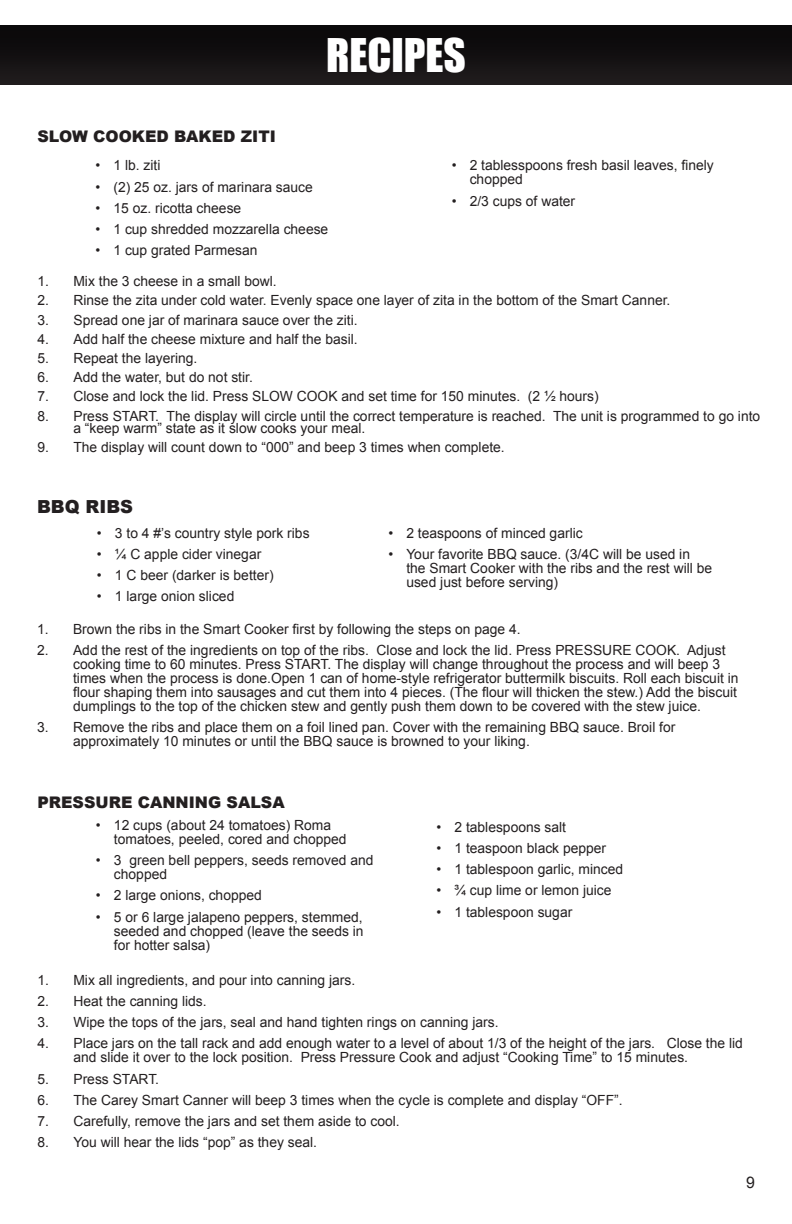
<style>
.page{position:relative;width:792px;height:1224px;background:#fff}
.page>*{position:absolute;margin:0;border:0;box-sizing:border-box;transform-origin:0 0}
.t1{font:42.6px "Impact";color:#fff}
.t2{font:900 18px "Arial";color:#231f20}
.t3{font:900 16px "Arial";color:#231f20}
.t4{font:16px "Arial";color:#231f20}
.t5{font:14px/14px "Arial";color:#231f20}
</style>
<div class="page">
<div style="left:0;top:23px;width:792px;height:64px;background:#231f20;opacity:.75"></div>
<p class="t3" style="left:37px;top:125px;width:240px">SLOW COOKED BAKED ZITI</p>
<h1 class="t1" style="left:326px;top:22px;width:141px">RECIPES</h1>
<p class="t5" style="left:95px;top:159px;width:66px">• 1 lb. ziti</p>
<p class="t5" style="left:95px;top:180px;width:219px">• (2) 25 oz. jars of marinara sauce</p>
<p class="t5" style="left:95px;top:201px;width:147px">• 15 oz. ricotta cheese</p>
<p class="t5" style="left:95px;top:222px;width:234px">• 1 cup shredded mozzarella cheese</p>
<p class="t5" style="left:95px;top:243px;width:164px">• 1 cup grated Parmesan</p>
<p class="t5" style="left:470px;top:159px;width:246px;text-indent:-18px">• 2 tablesspoons fresh basil leaves, finely chopped</p>
<p class="t5" style="left:452px;top:194px;width:125px">• 2/3 cups of water</p>
<p class="t5" style="left:37px;top:274px;width:241px">1. Mix the 3 cheese in a small bowl.</p>
<p class="t5" style="left:37px;top:294px;width:635px">2. Rinse the zita under cold water. Evenly space one layer of zita in the bottom of the Smart Canner.</p>
<p class="t5" style="left:37px;top:313px;width:322px">3. Spread one jar of marinara sauce over the ziti.</p>
<p class="t5" style="left:37px;top:332px;width:322px">4. Add half the cheese mixture and half the basil.</p>
<p class="t5" style="left:37px;top:351px;width:162px">5. Repeat the layering.</p>
<p class="t5" style="left:37px;top:370px;width:217px">6. Add the water, but do not stir.</p>
<p class="t5" style="left:37px;top:390px;width:563px">7. Close and lock the lid. Press SLOW COOK and set time for 150 minutes. (2 ½ hours)</p>
<p class="t5" style="left:73px;top:410px;width:688px;line-height:12px;text-indent:-36px">8. Press START. The display will circle until the correct temperature is reached. The unit is programmed to go into a “keep warm” state as it slow cooks your meal.</p>
<p class="t5" style="left:37px;top:440px;width:469px">9. The display will count down to “000” and beep 3 times when complete.</p>
<p class="t2" style="left:37px;top:493px;width:98px">BBQ RIBS</p>
<p class="t5" style="left:97px;top:526px;width:214px">• 3 to 4 #’s country style pork ribs</p>
<p class="t5" style="left:97px;top:547px;width:166px">• ¼ C apple cider vinegar</p>
<p class="t5" style="left:97px;top:568px;width:178px">• 1 C beer (darker is better)</p>
<p class="t5" style="left:97px;top:590px;width:139px">• 1 large onion sliced</p>
<p class="t5" style="left:388px;top:526px;width:196px">• 2 teaspoons of minced garlic</p>
<p class="t5" style="left:406px;top:547px;width:307px;text-indent:-18px">• Your favorite BBQ sauce. (3/4C will be used in the Smart Cooker with the ribs and the rest will be used just before serving)</p>
<p class="t5" style="left:37px;top:622px;width:485px">1. Brown the ribs in the Smart Cooker first by following the steps on page 4.</p>
<p class="t5" style="left:73px;top:643px;width:667px;text-indent:-36px">2. Add the rest of the ingredients on top of the ribs. Close and lock the lid. Press PRESSURE COOK. Adjust cooking time to 60 minutes. Press START. The display will change throughout the process and will beep 3 times when the process is done.Open 1 can of home-style refrigerator buttermilk biscuits. Roll each biscuit in flour shaping them into sausages and cut them into 4 pieces. (The flour will thicken the stew.) Add the biscuit dumplings to the top of the chicken stew and gently push them down to be covered with the stew juice.</p>
<p class="t5" style="left:73px;top:720px;width:604px;text-indent:-36px">3. Remove the ribs and place them on a foil lined pan. Cover with the remaining BBQ sauce. Broil for approximately 10 minutes or until the BBQ sauce is browned to your liking.</p>
<p class="t3" style="left:37px;top:790px;width:249px">PRESSURE CANNING SALSA</p>
<p class="t5" style="left:114px;top:818px;width:234px;text-indent:-18px">• 12 cups (about 24 tomatoes) Roma tomatoes, peeled, cored and chopped</p>
<p class="t5" style="left:114px;top:853px;width:261px;text-indent:-18px">• 3 green bell peppers, seeds removed and chopped</p>
<p class="t5" style="left:96px;top:889px;width:167px">• 2 large onions, chopped</p>
<p class="t5" style="left:114px;top:910px;width:251px;text-align:justify;text-indent:-18px">• 5 or 6 large jalapeno peppers, stemmed, seeded and chopped (leave the seeds in for hotter salsa)</p>
<p class="t5" style="left:436px;top:820px;width:131px">• 2 tablespoons salt</p>
<p class="t5" style="left:436px;top:841px;width:171px">• 1 teaspoon black pepper</p>
<p class="t5" style="left:436px;top:862px;width:188px">• 1 tablespoon garlic, minced</p>
<p class="t5" style="left:436px;top:884px;width:177px">• ¾ cup lime or lemon juice</p>
<p class="t5" style="left:436px;top:905px;width:137px">• 1 tablespoon sugar</p>
<p class="t5" style="left:37px;top:973px;width:319px">1. Mix all ingredients, and pour into canning jars.</p>
<p class="t5" style="left:37px;top:994px;width:171px">2. Heat the canning lids.</p>
<p class="t5" style="left:37px;top:1015px;width:463px">3. Wipe the tops of the jars, seal and hand tighten rings on canning jars.</p>
<p class="t5" style="left:73px;top:1037px;width:671px;text-indent:-36px">4. Place jars on the tall rack and add enough water to a level of about 1/3 of the height of the jars. Close the lid and slide it over to the lock position. Press Pressure Cook and adjust “Cooking Time” to 15 minutes.</p>
<p class="t5" style="left:37px;top:1072px;width:123px">5. Press START.</p>
<p class="t5" style="left:37px;top:1093px;width:587px">6. The Carey Smart Canner will beep 3 times when the cycle is complete and display “OFF”.</p>
<p class="t5" style="left:37px;top:1114px;width:364px">7. Carefully, remove the jars and set them aside to cool.</p>
<p class="t5" style="left:37px;top:1135px;width:281px">8. You will hear the lids “pop” as they seal.</p>
<p class="t4" style="left:746px;top:1172px;width:10px">9</p>
</div>
